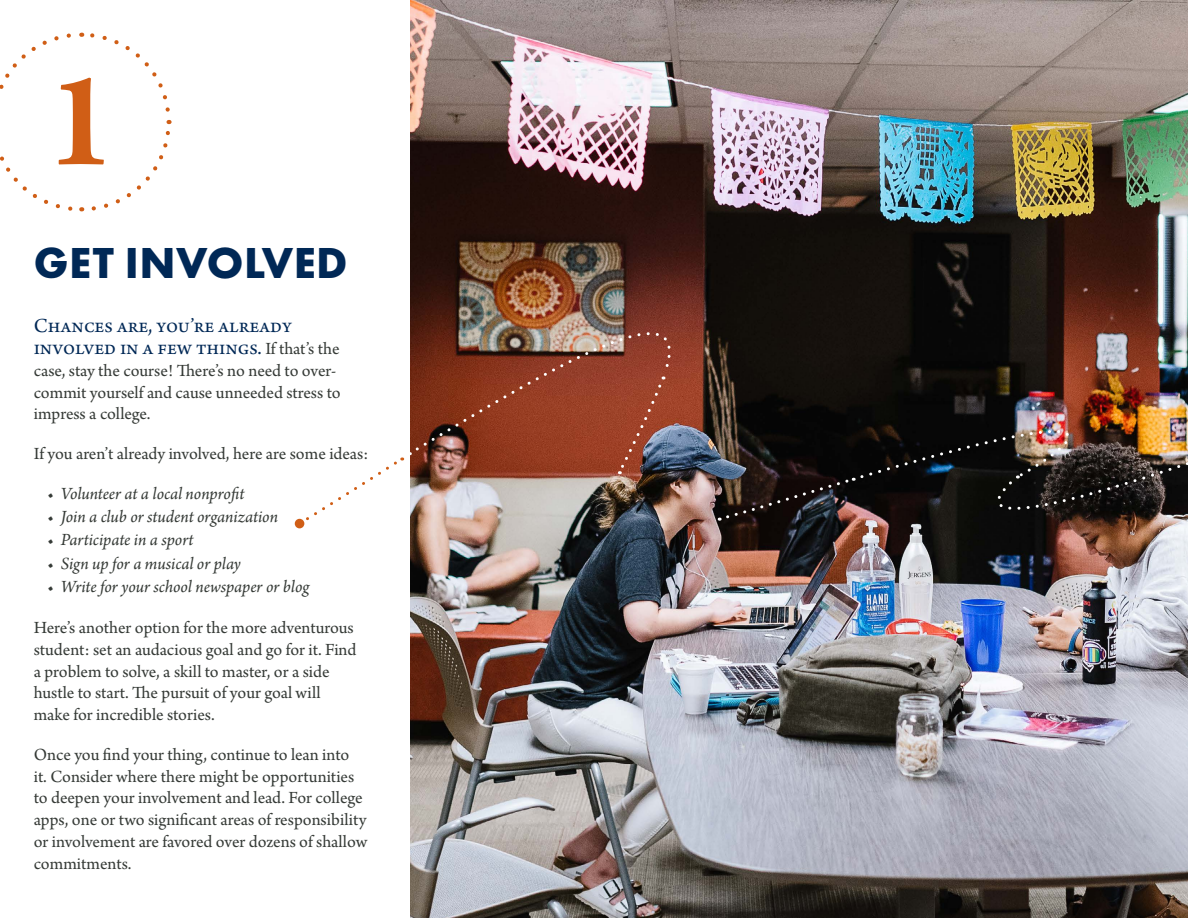
<style>
.page{position:relative;width:1188px;height:918px;background:#fff}
.page>*{position:absolute;margin:0;border:0;box-sizing:border-box;transform-origin:0 0}
.t1{font:600 143.85px "Arno Pro";color:#d05e16}
.t2{font:700 45px "Futura PT";letter-spacing:.01em;color:#002856}
.t3{font:21px/22.5px "Arno Pro";color:#002856}
.t4{font:18px/21.8px "Arno Pro";color:#353a36}
.t5{font:italic 18px "Arno Pro";letter-spacing:-.005em;color:#353a36}
.s1{font-size:18px;color:#353a36}
</style>
<div class="page">
<img style="left:410px;top:0;width:778px;height:918px">
<svg style="left:91px;top:120px;width:81px;height:91px"></svg>
<svg style="left:81px;top:32px;width:89px;height:80px"></svg>
<svg style="left:0;top:33px;width:71px;height:56px"></svg>
<svg style="left:0;top:156px;width:82px;height:56px"></svg>
<img style="left:413px;top:280px;width:285px;height:173px">
<svg style="left:617px;top:376px;width:47px;height:98px;background:#924b3c"></svg>
<img style="left:719px;top:384px;width:469px;height:158px">
<svg style="left:300px;top:457px;width:103px;height:68px"></svg>
<div style="left:295px;top:519px;width:9px;height:9px;background:#d05e16;border-radius:50%"></div>
<h1 class="t1" style="left:45px;top:38px;width:73px">1</h1>
<h2 class="t2" style="left:34px;top:234px;width:315px">GET INVOLVED</h2>
<p class="t3" style="left:34px;top:315px;width:307px">Chances are, you’re already involved in a few things. <span class="s1">If that’s the</span></p>
<p class="t4" style="left:34px;top:361px;width:308px">case, stay the course! There’s no need to over&shy;commit yourself and cause unneeded stress to impress a college.</p>
<p class="t4" style="left:34px;top:444px;width:336px">If you aren’t already involved, here are some ideas:</p>
<p class="t5" style="left:47px;top:483px;width:199px">• Volunteer at a local nonprofit</p>
<p class="t5" style="left:47px;top:506px;width:232px">• Join a club or student organization</p>
<p class="t5" style="left:47px;top:530px;width:148px">• Participate in a sport</p>
<p class="t5" style="left:47px;top:553px;width:195px">• Sign up for a musical or play</p>
<p class="t5" style="left:47px;top:576px;width:264px">• Write for your school newspaper or blog</p>
<p class="t4" style="left:34px;top:618px;width:324px">Here’s another option for the more adventurous student: set an audacious goal and go for it. Find a problem to solve, a skill to master, or a side hustle to start. The pursuit of your goal will make for incredible stories.</p>
<p class="t4" style="left:34px;top:745px;width:336px">Once you find your thing, continue to lean into<br>it. Consider where there might be opportunities to deepen your involvement and lead. For college apps, one or two significant areas of responsibility or involvement are favored over dozens of shallow commitments.</p>
</div>
